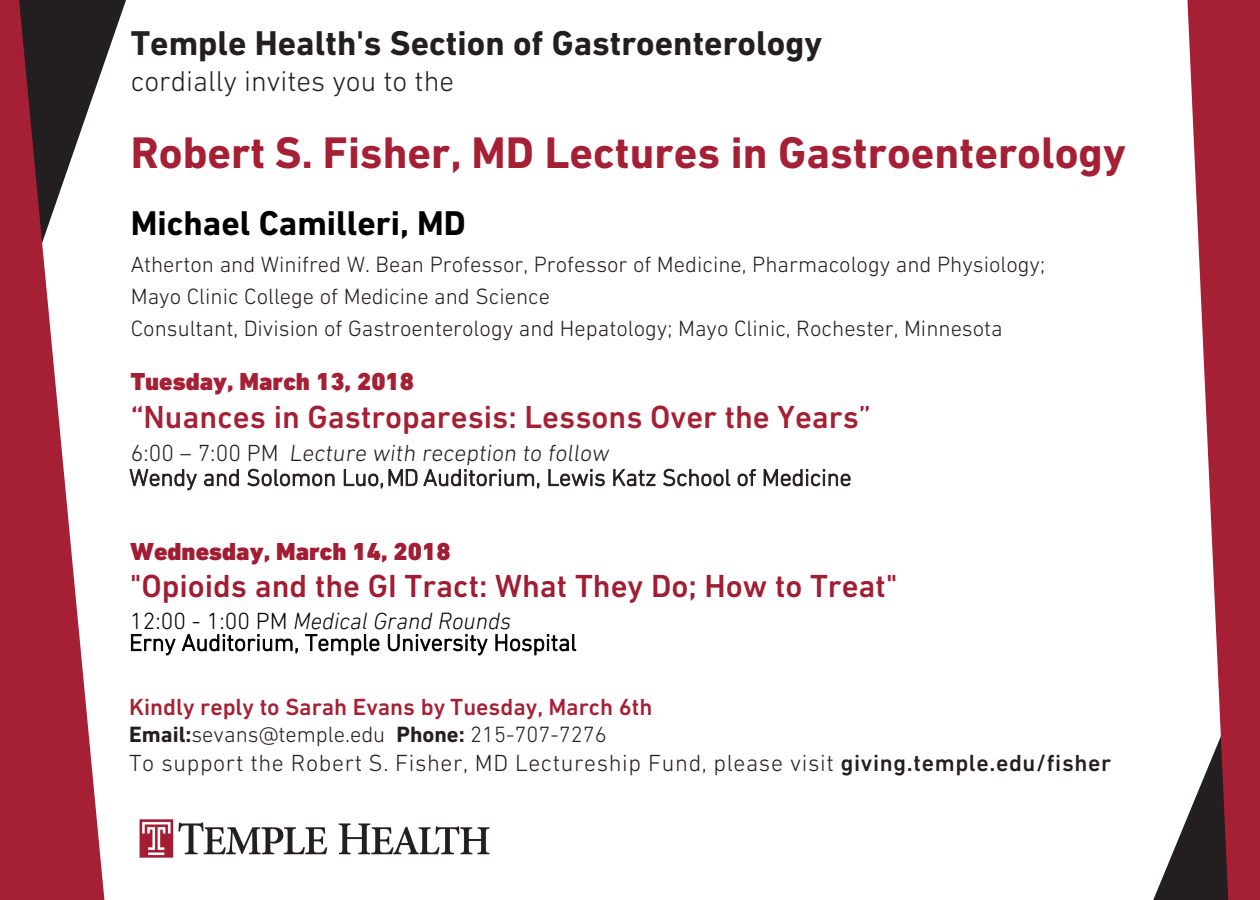
<style>
.page{position:relative;width:1260px;height:900px;background:#fff}
.page>*{position:absolute;margin:0;border:0;box-sizing:border-box;transform-origin:0 0}
.t1{font:700 45px "DIN Next LT Pro";color:#a62035}
.t2{font:700 35px "DIN Next LT Pro";color:#231f20}
.t3{font:700 35px "DIN Next LT Pro";color:#000}
.t4{font:500 32.5px "DIN Next LT Pro";color:#a62035}
.t5{font:500 32.5px "DIN Next LT Pro";color:#a01d33}
.t6{font:300 29.25px "DIN Next LT Pro";color:#231f20}
.t7{font:900 25px "DIN Next LT Pro";color:#a01d33}
.t8{font:900 25px "DIN Next LT Pro";color:#a62035}
.t9{font:300 23.75px/24.5px "DIN Next LT Pro";color:#231f20}
.t10{font:300 23.75px "DIN Next LT Pro";letter-spacing:.025em;color:#231f20}
.t11{font:300 23.75px/21.5px "DIN Next LT Pro";color:#000}
.t12{font:500 23.75px "DIN Next LT Pro";color:#a62035}
.t13{font:300 22.5px/31.8px "DIN Next LT Pro";color:#231f20}
.s1{font-weight:400;color:#b30437}
.s2{font-style:italic}
.s3{font-weight:700}
.s4{font-weight:500}
</style>
<div class="page">
<svg style="left:1153px;top:821px;width:33px;height:79px"></svg>
<svg style="left:1186px;top:0;width:74px;height:900px;fill:#a62035"></svg>
<svg style="left:108px;top:0;width:18px;height:52px"></svg>
<svg style="left:0;top:0;width:108px;height:900px;fill:#a62035"></svg>
<img style="left:107px;top:781px;width:383px;height:115px">
<p class="t2" style="left:131px;top:23px;width:693px">Temple Health's Section of Gastroenterology</p>
<p class="t6" style="left:131px;top:64px;width:325px">cordially invites you to the</p>
<p class="t1" style="left:131px;top:127px;width:997px">Robert S. Fisher, MD Lectures in Gastroenterology</p>
<p class="t3" style="left:131px;top:202px;width:337px">Michael Camilleri, MD</p>
<p class="t13" style="left:131px;top:249px;width:916px">Atherton and Winifred W. Bean Professor, Professor of Medicine, Pharmacology and Physiology;<br>Mayo Clinic College of Medicine and Science<br>Consultant, Division of Gastroenterology and Hepatology; Mayo Clinic, Rochester, Minnesota</p>
<p class="t8" style="left:131px;top:367px;width:285px">Tuesday, March 13, 2018</p>
<p class="t4" style="left:131px;top:398px;width:742px">“Nuances in Gastroparesis: Lessons Over the Years<span class="s1">”</span></p>
<p class="t9" style="left:129px;top:441px;width:724px">6:00 – 7:00 PM Lecture with reception to follow<br>Wendy and Solomon Luo, MD Auditorium, Lewis Katz School of Medicine</p>
<p class="t7" style="left:130px;top:537px;width:322px">Wednesday, March 14, 2018</p>
<p class="t5" style="left:130px;top:567px;width:769px">"Opioids and the GI Tract: What They Do; How to Treat"</p>
<p class="t11" style="left:129px;top:610px;width:449px">12:00 - 1:00 PM <span class="s2">Medical Grand Rounds<br></span>Erny Auditorium, Temple University Hospital</p>
<p class="t12" style="left:129px;top:693px;width:525px">Kindly reply to Sarah Evans by Tuesday, March 6th</p>
<p class="t13" style="left:129px;top:719px;width:479px"><span class="s3">Email:</span>sevans@temple.edu <span class="s3">Phone:</span> 215-707-7276</p>
<p class="t10" style="left:129px;top:749px;width:984px">To support the Robert S. Fisher, MD Lectureship Fund, please visit <span class="s4">giving.temple.edu/fisher</span></p>
</div>
